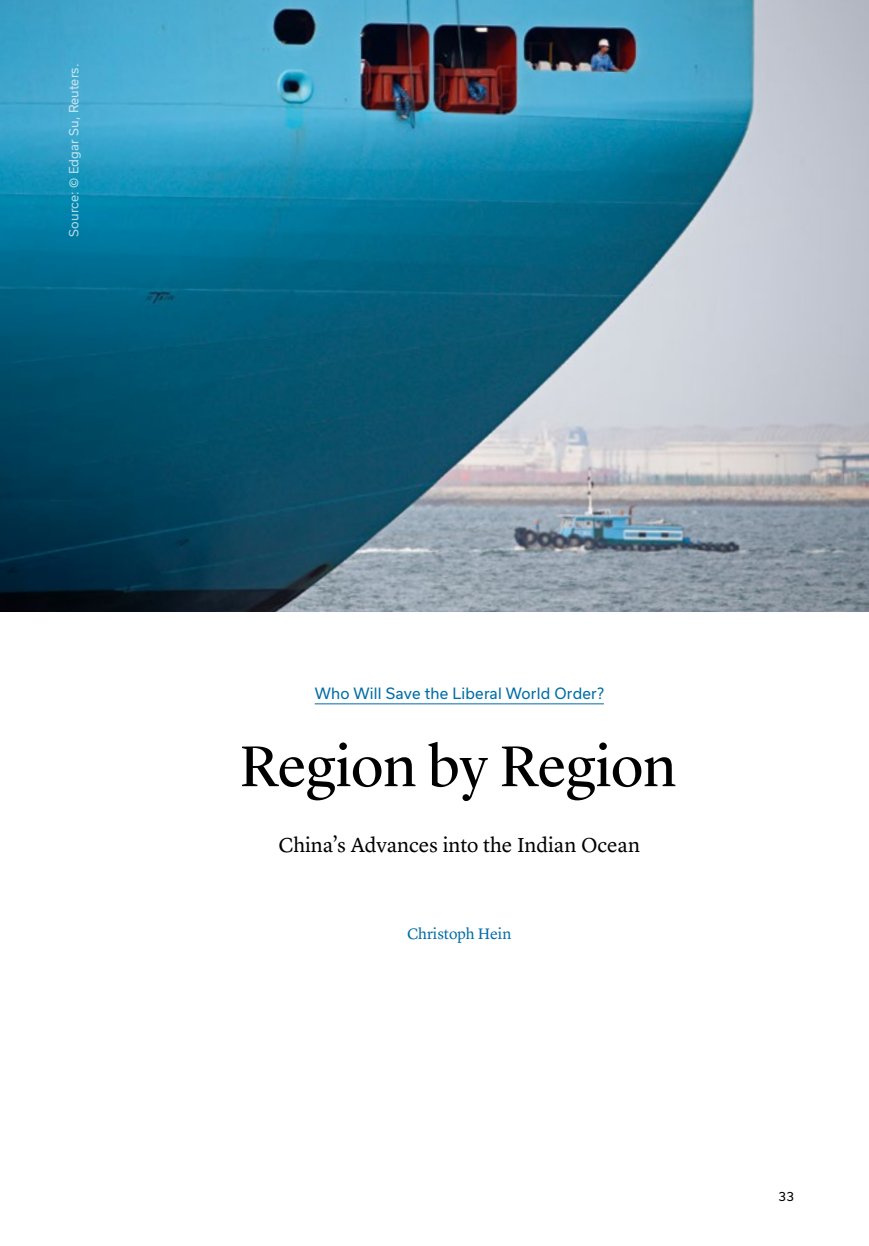
<style>
.page{position:relative;width:869px;height:1246px;background:#fff}
.page>*{position:absolute;margin:0;border:0;box-sizing:border-box;transform-origin:0 0}
.t1{font:59.5px "Lyon Display";letter-spacing:-.005em;color:#000}
.t2{font:21px "Lyon Text";letter-spacing:-.005em;color:#000}
.t3{font:15.75px "Lyon Text";color:#006ca6}
.t4{font:14.88px "Usual";letter-spacing:.015em;color:#006ca6}
.t5{font:12.25px "Usual";letter-spacing:.01em;color:#fff}
.t6{font:12.25px "Usual";color:#000}
</style>
<div class="page">
<img style="left:0;top:0;width:868px;height:611px">
<hr style="left:314px;top:703px;width:289px;height:1px;background:#006ca6">
<p class="t5" style="left:67px;top:236px;width:174px;rotate:-90deg">Source: © Edgar Su, Reuters.</p>
<p class="t4" style="left:314px;top:684px;width:290px">Who Will Save the Liberal World Order?</p>
<h1 class="t1" style="left:240px;top:721px;width:437px">Region by Region</h1>
<p class="t2" style="left:278px;top:828px;width:363px">China’s Advances into the Indian Ocean</p>
<p class="t3" style="left:407px;top:921px;width:106px">Christoph Hein</p>
<p class="t6" style="left:778px;top:1188px;width:17px">33</p>
</div>
